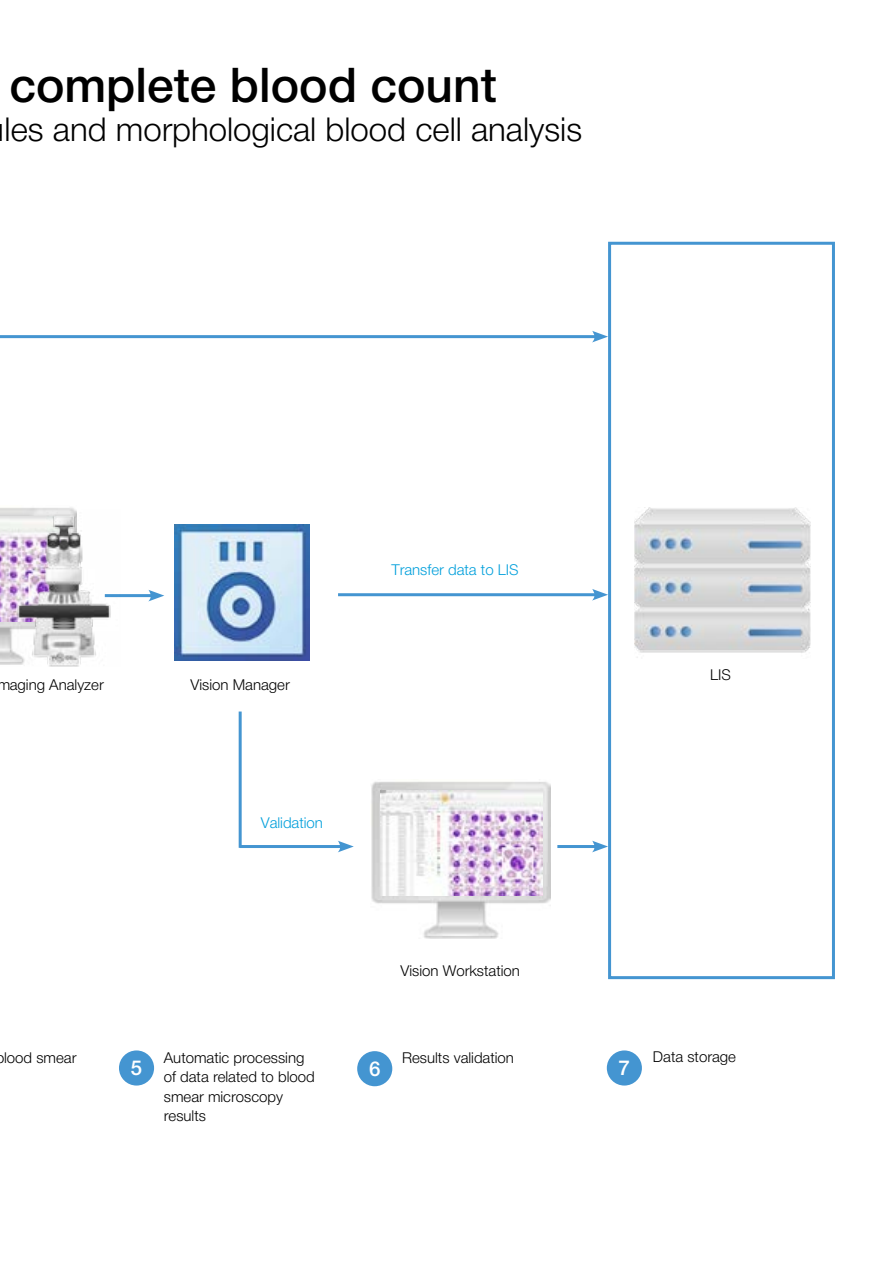
<style>
.page{position:relative;width:893px;height:1263px;background:#fff}
.page>*{position:absolute;margin:0;border:0;box-sizing:border-box;transform-origin:0 0}
.t1{font:500 48px "Helvetica Neue LTCYR";color:#000}
.t2{font:300 33px "Helvetica Neue LTCYR";color:#000}
.t3{font:500 20.55px "Helvetica Neue LTCYR";color:#fff}
.t4{font:300 15px/19.5px "Helvetica Neue LTCYR";color:#000}
.t5{font:300 15px "Helvetica Neue LTCYR";color:#009fdb}
</style>
<div class="page">
<div style="left:119px;top:1050px;width:35px;height:35px;background:#4495d1;border-radius:50%"></div>
<div style="left:357px;top:1051px;width:35px;height:35px;background:#4495d1;border-radius:50%"></div>
<div style="left:607px;top:1050px;width:35px;height:35px;background:#4495d1;border-radius:50%"></div>
<div style="left:608px;top:242px;width:227px;height:737px;border:3px solid #4495d1"></div>
<hr style="left:239px;top:711px;width:3px;height:137px;background:#4495d1">
<hr style="left:0;top:335px;width:598px;height:3px;background:#4495d1">
<svg style="left:592px;top:331px;width:16px;height:11px"></svg>
<hr style="left:338px;top:593px;width:260px;height:3px;background:#4495d1">
<svg style="left:592px;top:589px;width:16px;height:12px"></svg>
<hr style="left:557px;top:845px;width:41px;height:3px;background:#4495d1">
<svg style="left:592px;top:841px;width:16px;height:11px"></svg>
<hr style="left:105px;top:594px;width:49px;height:3px;background:#4495d1">
<svg style="left:148px;top:590px;width:16px;height:11px"></svg>
<hr style="left:240px;top:845px;width:103px;height:3px;background:#4495d1">
<svg style="left:338px;top:841px;width:16px;height:11px"></svg>
<img style="left:0;top:509px;width:121px;height:157px">
<img style="left:174px;top:525px;width:136px;height:135px">
<img style="left:634px;top:507px;width:177px;height:151px">
<img style="left:371px;top:781px;width:179px;height:158px">
<img style="left:380px;top:791px;width:162px;height:104px">
<h1 class="t1" style="left:9px;top:58px;width:489px">complete blood count</h1>
<h2 class="t2" style="left:5px;top:111px;width:579px">les and morphological blood cell analysis</h2>
<p class="t4" style="left:-3px;top:675px;width:108px">maging Analyzer</p>
<p class="t4" style="left:191px;top:675px;width:101px">Vision Manager</p>
<p class="t5" style="left:261px;top:814px;width:64px">Validation</p>
<p class="t5" style="left:391px;top:562px;width:129px">Transfer data to LIS</p>
<p class="t4" style="left:401px;top:960px;width:121px">Vision Workstation</p>
<p class="t4" style="left:-4px;top:1048px;width:82px">blood smear</p>
<p class="t4" style="left:164px;top:1048px;width:152px">Automatic processing of data related to blood smear microscopy results</p>
<p class="t4" style="left:402px;top:1048px;width:113px">Results validation</p>
<h3 class="t3" style="left:131px;top:1056px;width:13px">5</h3>
<h3 class="t3" style="left:369px;top:1057px;width:13px">6</h3>
<p class="t4" style="left:710px;top:665px;width:22px">LIS</p>
<h3 class="t3" style="left:619px;top:1056px;width:13px">7</h3>
<p class="t4" style="left:653px;top:1047px;width:85px">Data storage</p>
</div>
